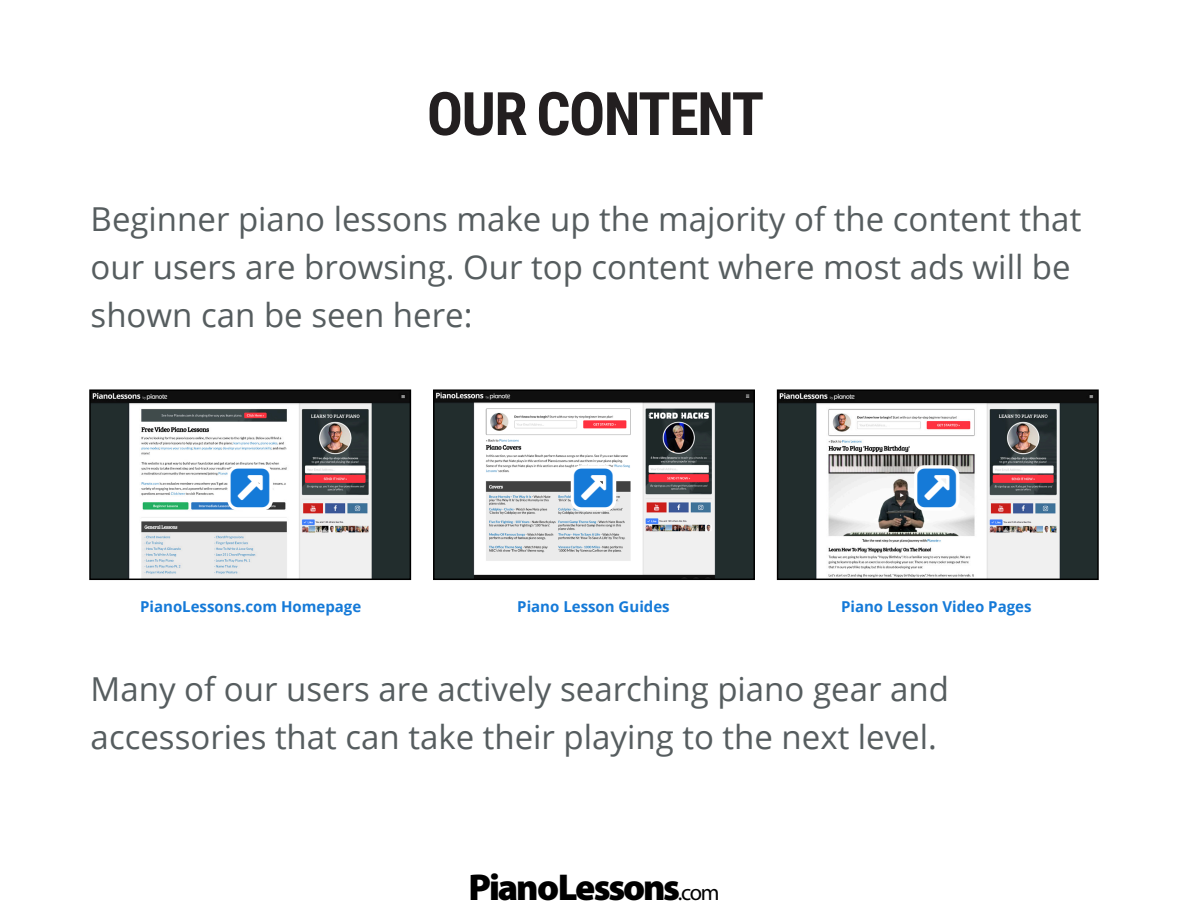
<style>
.page{position:relative;width:1188px;height:918px;background:#fff}
.page>*{position:absolute;margin:0;border:0;box-sizing:border-box;transform-origin:0 0}
.Paragraph_Large{font:700 60px "Roboto Condensed";letter-spacing:-.025em;color:#231f20}
.t1{font:900 37.5px "Myriad Pro";letter-spacing:-.06em;color:#000}
.Paragraph_Large-2{font:33px/48px "Open Sans";color:#565d5f}
.Paragraph_Large-3{font:700 15px "Open Sans";color:#157ad8}
.s1{font-weight:400;font-size:22.5px}
</style>
<div class="page">
<img style="left:92px;top:392px;width:316px;height:185px">
<div style="left:89px;top:389px;width:322px;height:191px;border:2px solid #000"></div>
<img style="left:436px;top:392px;width:316px;height:185px">
<div style="left:433px;top:389px;width:322px;height:191px;border:2px solid #000"></div>
<img style="left:780px;top:392px;width:316px;height:185px">
<div style="left:777px;top:389px;width:322px;height:191px;border:2px solid #000"></div>
<svg style="left:222px;top:461px;width:57px;height:55px"></svg>
<svg style="left:565px;top:461px;width:57px;height:55px"></svg>
<svg style="left:908px;top:461px;width:57px;height:55px"></svg>
<p class="Paragraph_Large" style="left:427px;top:72px;width:339px">OUR CONTENT</p>
<p class="Paragraph_Large-2" style="left:91px;top:194px;width:992px">Beginner piano lessons make up the majority of the content that our users are browsing. Our top content where most ads will be shown can be seen here:</p>
<p class="Paragraph_Large-3" style="left:140px;top:596px;width:223px">PianoLessons.com Homepage</p>
<p class="Paragraph_Large-3" style="left:517px;top:596px;width:154px">Piano Lesson Guides</p>
<p class="Paragraph_Large-3" style="left:841px;top:596px;width:192px">Piano Lesson Video Pages</p>
<p class="Paragraph_Large-2" style="left:91px;top:664px;width:860px">Many of our users are actively searching piano gear and accessories that can take their playing to the next level.</p>
<p class="t1" style="left:468px;top:862px;width:253px">PianoLessons<span class="s1">.com</span></p>
</div>
